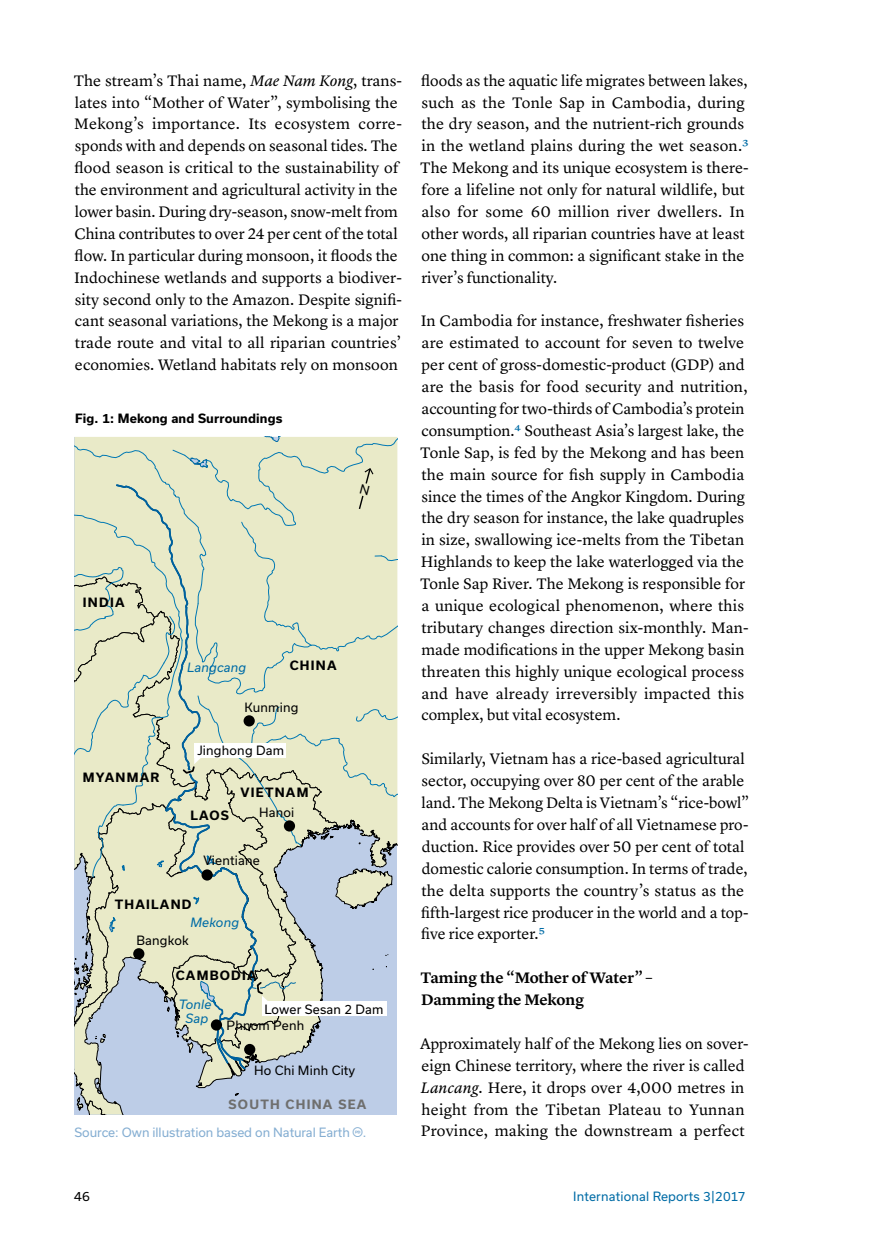
<style>
.page{position:relative;width:869px;height:1246px;background:#fff}
.page>*{position:absolute;margin:0;border:0;box-sizing:border-box;transform-origin:0 0}
.t1{font:15.75px/21.9px "Lyon Text";color:#000}
.t2{font:600 15.75px/21.9px "Lyon Text";color:#000}
.t3{font:12.25px "Usual";letter-spacing:.015em;color:#000}
.t4{font:700 12.25px "Usual";letter-spacing:.1em;color:#000}
.t5{font:12.25px "Usual";letter-spacing:-.005em;color:#85aed2}
.t6{font:700 12.25px "Usual";letter-spacing:.01em;color:#000}
.t7{font:12.25px "Usual";letter-spacing:.015em;color:#006ca6}
.t8{font:italic 12.25px/14.7px "Usual";letter-spacing:.015em;color:#006ca6;text-align:center}
.t9{font:700 12.25px "Usual";letter-spacing:.1em;color:#6f6f6e}
.s1{font-style:italic}
.s2{color:#006ca6}
</style>
<div class="page">
<div style="left:256px;top:1075px;width:141px;height:39px;background:#bdcde7"></div>
<svg style="left:74px;top:1075px;width:182px;height:39px;background:#bbc9da"></svg>
<svg style="left:234px;top:1092px;width:5px;height:7px"></svg>
<svg style="left:195px;top:1075px;width:145px;height:13px;background:#bac8db"></svg>
<svg style="left:74px;top:437px;width:324px;height:638px;background:#d6dcc6"></svg>
<p class="t1" style="left:74px;top:68px;width:330px">The stream’s Thai name, <span class="s1">Mae Nam Kong</span>, trans&shy;lates into “Mother of Water”, symbolising the Mekong’s importance. Its ecosystem corre&shy;sponds with and depends on seasonal tides. The flood season is critical to the sustainability of the environment and agricultural activity in the lower basin. During dry-season, snow-melt from China contributes to over 24 per cent of the total flow. In particular during monsoon, it floods the Indochinese wetlands and supports a biodiver&shy;sity second only to the Amazon. Despite signifi&shy;cant seasonal variations, the Mekong is a major trade route and vital to all riparian countries’ economies. Wetland habitats rely on monsoon</p>
<p class="t1" style="left:420px;top:68px;width:330px">floods as the aquatic life migrates between lakes, such as the Tonle Sap in Cambodia, during the dry season, and the nutrient-rich grounds in the wetland plains during the wet season.<span class="s2">3<br></span>The Mekong and its unique ecosystem is there&shy;fore a lifeline not only for natural wildlife, but also for some 60 million river dwellers. In other words, all riparian countries have at least one thing in common: a significant stake in the river’s functionality.</p>
<p class="t1" style="left:420px;top:309px;width:330px">In Cambodia for instance, freshwater fisheries are estimated to account for seven to twelve per cent of gross-domestic-product (GDP) and are the basis for food security and nutrition, accounting for two-thirds of Cambodia’s protein consumption.<span class="s2">4</span> Southeast Asia’s largest lake, the Tonle Sap, is fed by the Mekong and has been the main source for fish supply in Cambodia since the times of the Angkor Kingdom. During the dry season for instance, the lake quadruples in size, swallowing ice-melts from the Tibetan Highlands to keep the lake waterlogged via the Tonle Sap River. The Mekong is responsible for a unique ecological phenomenon, where this tributary changes direction six-monthly. Man&shy;made modifications in the upper Mekong basin threaten this highly unique ecological process and have already irreversibly impacted this complex, but vital ecosystem.</p>
<p class="t1" style="left:421px;top:746px;width:329px">Similarly, Vietnam has a rice-based agricultural sector, occupying over 80 per cent of the arable land. The Mekong Delta is Vietnam’s “rice-bowl” and accounts for over half of all Vietnamese pro&shy;duction. Rice provides over 50 per cent of total domestic calorie consumption. In terms of trade, the delta supports the country’s status as the fifth-largest rice producer in the world and a top&shy;five rice exporter.<span class="s2">5</span></p>
<p class="t2" style="left:420px;top:965px;width:233px">Taming the “Mother of Water” –<br>Damming the Mekong</p>
<p class="t1" style="left:420px;top:1031px;width:329px">Approximately half of the Mekong lies on sover&shy;eign Chinese territory, where the river is called <span class="s1">Lancang</span>. Here, it drops over 4,000 metres in height from the Tibetan Plateau to Yunnan Province, making the downstream a perfect</p>
<p class="t6" style="left:75px;top:411px;width:209px">Fig. 1: Mekong and Surroundings</p>
<p class="t4" style="left:83px;top:595px;width:43px">INDIA</p>
<p class="t4" style="left:289px;top:658px;width:48px">CHINA</p>
<p class="t8" style="left:187px;top:660px;width:61px">Langcang</p>
<p class="t3" style="left:244px;top:699px;width:55px">Kunming</p>
<p class="t3" style="left:197px;top:743px;width:88px">Jinghong Dam</p>
<p class="t4" style="left:83px;top:770px;width:78px">MYANMAR</p>
<p class="t4" style="left:240px;top:784px;width:69px">VIETNAM</p>
<p class="t3" style="left:259px;top:805px;width:37px">Hanoi</p>
<p class="t4" style="left:190px;top:808px;width:40px">LAOS</p>
<p class="t3" style="left:203px;top:853px;width:58px">Vientiane</p>
<p class="t4" style="left:115px;top:896px;width:78px">THAILAND</p>
<p class="t8" style="left:190px;top:914px;width:50px">Mekong</p>
<p class="t3" style="left:136px;top:932px;width:54px">Bangkok</p>
<p class="t4" style="left:176px;top:968px;width:82px">CAMBODIA</p>
<p class="t8" style="left:179px;top:996px;width:34px">Tonle<br>Sap</p>
<p class="t3" style="left:264px;top:1001px;width:121px">Lower Sesan 2 Dam</p>
<p class="t3" style="left:226px;top:1018px;width:79px">Phnom Penh</p>
<p class="t3" style="left:254px;top:1062px;width:103px">Ho Chi Minh City</p>
<p class="t9" style="left:228px;top:1097px;width:139px">SOUTH CHINA SEA</p>
<p class="t5" style="left:74px;top:1125px;width:293px">Source: Own illustration based on Natural Earth .</p>
<p class="t3" style="left:74px;top:1188px;width:17px">46</p>
<p class="t7" style="left:573px;top:1188px;width:173px">International Reports 3|2017</p>
</div>
